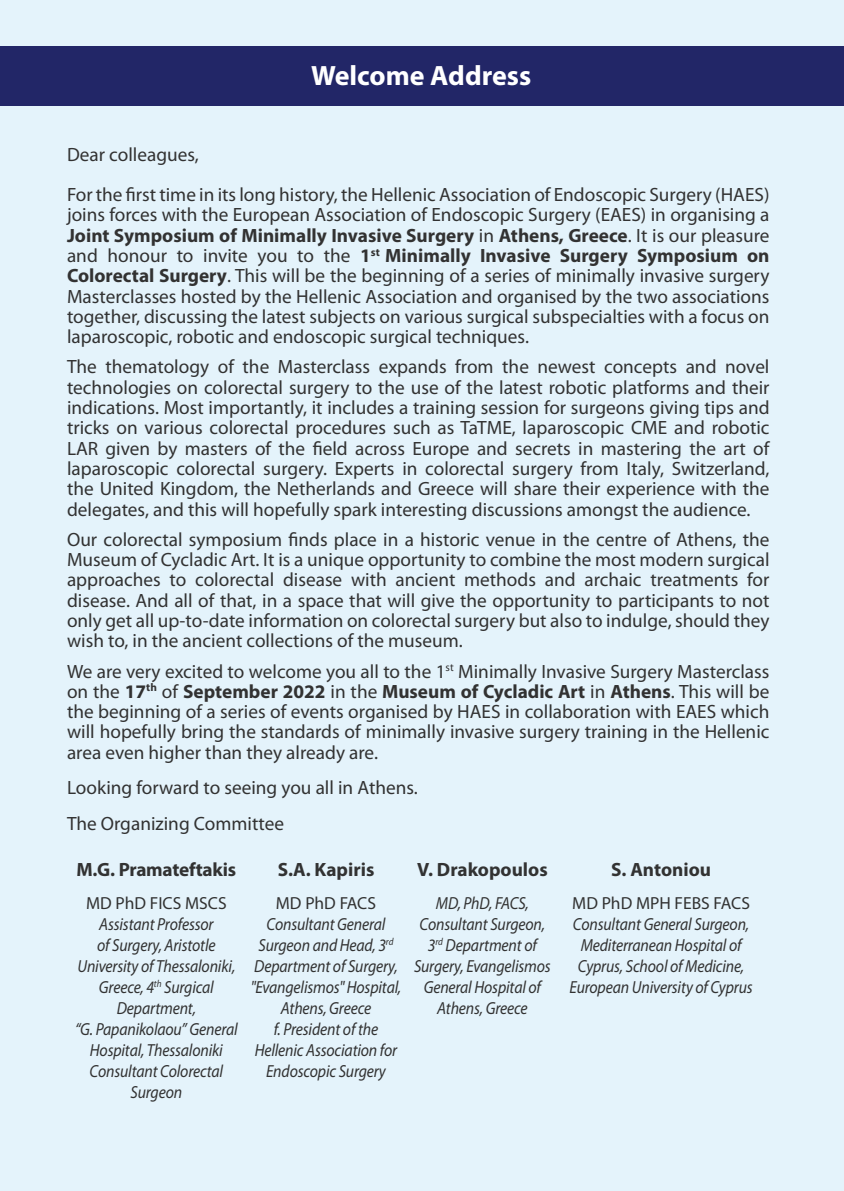
<style>
.page{position:relative;width:844px;height:1191px;background:#fff}
.page>*{position:absolute;margin:0;border:0;box-sizing:border-box;transform-origin:0 0}
.t1{font:700 28px "Myriad Pro";color:#fff}
.t2{font:19.25px/20.3px "Myriad Pro";color:#323232;text-align:justify}
.t3{font:700 19.25px "Myriad Pro";color:#323232}
.t4{font:italic 17.5px/21px "Myriad Pro";letter-spacing:-.01em;color:#323232;text-align:center;scale:.9 1}
.t5{font:17.5px "Myriad Pro";color:#323232}
.s1{font-weight:700}
</style>
<div class="page">
<div style="left:0;top:0;width:843px;height:1191px;background:#e4f3fb"></div>
<div style="left:0;top:46px;width:843px;height:59px;background:#222667"></div>
<h1 class="t1" style="left:311px;top:58px;width:222px">Welcome Address</h1>
<p class="t2" style="left:67px;top:134px;width:703px;line-height:40.1px">Dear colleagues,<br>For the first time in its long history, the Hellenic Association of Endoscopic Surgery (HAES)</p>
<p class="t2" style="left:67px;top:204px;width:704px">joins forces with the European Association of Endoscopic Surgery (EAES) in organising a <span class="s1">Joint Symposium of Minimally Invasive Surgery</span> in <span class="s1">Athens, Greece</span>. It is our pleasure and honour to invite you to the <span class="s1">1</span><sup>st</sup> <span class="s1">Minimally Invasive Surgery Symposium on Colorectal Surgery</span>. This will be the beginning of a series of minimally invasive surgery Masterclasses hosted by the Hellenic Association and organised by the two associations together, discussing the latest subjects on various surgical subspecialties with a focus on laparoscopic, robotic and endoscopic surgical techniques.</p>
<p class="t2" style="left:67px;top:356px;width:703px">The thematology of the Masterclass expands from the newest concepts and novel technologies on colorectal surgery to the use of the latest robotic platforms and their indications. Most importantly, it includes a training session for surgeons giving tips and tricks on various colorectal procedures such as TaTME, laparoscopic CME and robotic LAR given by masters of the field across Europe and secrets in mastering the art of laparoscopic colorectal surgery. Experts in colorectal surgery from Italy, Switzerland, the United Kingdom, the Netherlands and Greece will share their experience with the delegates, and this will hopefully spark interesting discussions amongst the audience.</p>
<p class="t2" style="left:67px;top:529px;width:704px">Our colorectal symposium finds place in a historic venue in the centre of Athens, the Museum of Cycladic Art. It is a unique opportunity to combine the most modern surgical approaches to colorectal disease with ancient methods and archaic treatments for disease. And all of that, in a space that will give the opportunity to participants to not only get all up-to-date information on colorectal surgery but also to indulge, should they wish to, in the ancient collections of the museum.</p>
<p class="t2" style="left:67px;top:661px;width:704px">We are very excited to welcome you all to the 1<sup>st</sup> Minimally Invasive Surgery Masterclass on the <span class="s1">17</span><sup>th</sup> of <span class="s1">September 2022</span> in the <span class="s1">Museum of Cycladic Art</span> in <span class="s1">Athens</span>. This will be the beginning of a series of events organised by HAES in collaboration with EAES which will hopefully bring the standards of minimally invasive surgery training in the Hellenic area even higher than they already are.</p>
<p class="t2" style="left:67px;top:769px;width:352px;line-height:35.9px">Looking forward to seeing you all in Athens.<br>The Organizing Committee</p>
<p class="t3" style="left:76px;top:857px;width:161px">M.G. Pramateftakis</p>
<p class="t3" style="left:277px;top:857px;width:98px">S.Α. Kapiris</p>
<p class="t3" style="left:417px;top:857px;width:132px">V. Drakopoulos</p>
<p class="t3" style="left:611px;top:857px;width:101px">S. Antoniou</p>
<p class="t5" style="left:86px;top:892px;width:142px">MD PhD FICS MSCS</p>
<p class="t4" style="left:75px;top:913px;width:182px">Assistant Professor<br>of Surgery, Aristotle<br>University of Thessaloniki,<br>Greece, 4<sup>th</sup> Surgical<br>Department,<br>“G. Papanikolaou” General<br>Hospital, Thessaloniki<br>Consultant Colorectal<br>Surgeon</p>
<p class="t5" style="left:276px;top:892px;width:102px">MD PhD FACS</p>
<p class="t4" style="left:250px;top:913px;width:169px">Consultant General<br>Surgeon and Head, 3<sup>rd<br></sup>Department of Surgery, "Evangelismos" Hospital,<br>Athens, Greece<br>f. President of the<br>Hellenic Association for<br>Endoscopic Surgery</p>
<p class="t4" style="left:414px;top:892px;width:153px">MD, PhD, FACS,<br>Consultant Surgeon,<br>3<sup>rd</sup> Department of<br>Surgery, Evangelismos<br>General Hospital of<br>Athens, Greece</p>
<p class="t5" style="left:572px;top:892px;width:179px">MD PhD MPH FEBS FACS</p>
<p class="t4" style="left:569px;top:913px;width:205px">Consultant General Surgeon,<br>Mediterranean Hospital of<br>Cyprus, School of Medicine,<br>European University of Cyprus</p>
</div>
